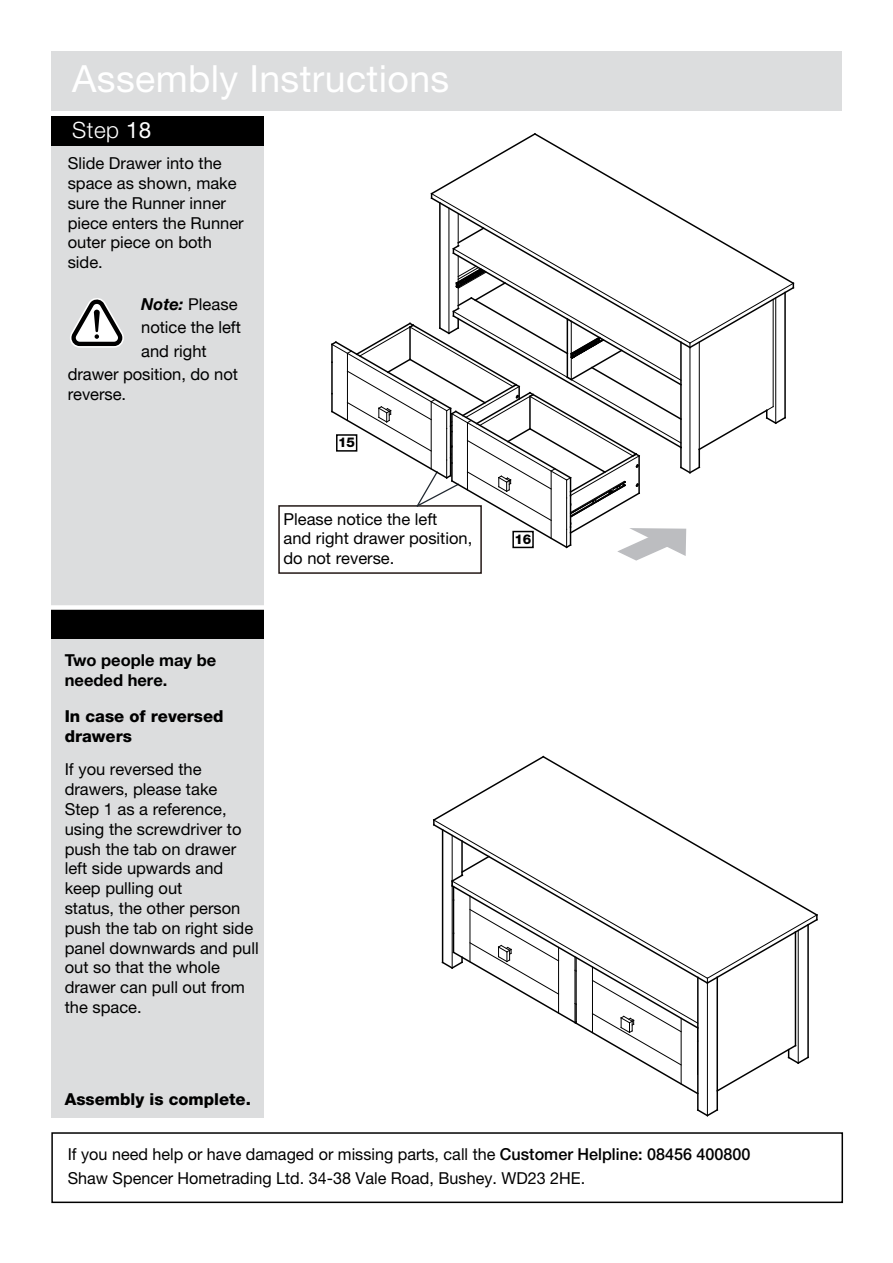
<style>
.page{position:relative;width:893px;height:1263px;background:#fff}
.page>*{position:absolute;margin:0;border:0;box-sizing:border-box;transform-origin:0 0}
.t1{font:37.5px "Helvetica Neue LT Pro";letter-spacing:.01em;color:#fff}
.t2{font:300 22.5px "Helvetica Neue LT Pro";color:#fff}
.t3{font:16.5px/19.8px "Helvetica Neue LT Pro";color:#000}
.t4{font:16.5px "Helvetica Neue LT";letter-spacing:-.005em;color:#000}
.t5{font:800 16.5px/19.8px "Helvetica Neue LT Pro";color:#000}
.t6{font:700 16.5px/19.8px "Helvetica Neue LT Pro";color:#000}
.t7{font:16.2px "Helvetica Neue LT";color:#000}
.t8{font:800 13.5px "Helvetica Neue LT Pro";color:#000}
.s1{font-weight:400}
.s2{font-family:"Helvetica Neue LT Pro";font-weight:700;font-style:italic;font-size:16.5px}
.s3{font-weight:500}
</style>
<div class="page">
<div style="left:51px;top:118px;width:213px;height:1000px;background:#dcddde"></div>
<div style="left:51px;top:51px;width:791px;height:60px;background:#dcddde"></div>
<div style="left:51px;top:116px;width:213px;height:30px;background:#000"></div>
<div style="left:51px;top:1132px;width:792px;height:71px;border:2px solid #000"></div>
<div style="left:51px;top:610px;width:213px;height:29px;background:#000"></div>
<div style="left:44px;top:605px;width:227px;height:5px;background:#fff"></div>
<hr style="left:707px;top:983px;width:1px;height:132px;background:#000">
<hr style="left:697px;top:977px;width:2px;height:133px;background:#000">
<hr style="left:716px;top:977px;width:2px;height:133px;background:#000">
<svg style="left:697px;top:1108px;width:22px;height:9px"></svg>
<svg style="left:433px;top:755px;width:385px;height:340px"></svg>
<div style="left:278px;top:505px;width:204px;height:69px;border:2px solid #231815"></div>
<svg style="left:330px;top:133px;width:465px;height:428px"></svg>
<svg style="left:70px;top:299px;width:54px;height:49px"></svg>
<h1 class="t1" style="left:72px;top:55px;width:378px">Assembly Instructions</h1>
<h2 class="t2" style="left:72px;top:116px;width:80px">Step <span class="s1">18</span></h2>
<p class="t3" style="left:68px;top:153px;width:178px">Slide Drawer into the space as shown, make sure the Runner inner piece enters the Runner outer piece on both side.</p>
<p class="t7" style="left:141px;top:295px;width:98px"><span class="s2">Note:</span> Please</p>
<p class="t4" style="left:141px;top:318px;width:101px">notice the left</p>
<p class="t4" style="left:141px;top:341px;width:67px">and right</p>
<p class="t4" style="left:68px;top:365px;width:172px">drawer position, do not</p>
<p class="t4" style="left:68px;top:384px;width:60px">reverse.</p>
<p class="t8" style="left:338px;top:435px;width:19px">15</p>
<p class="t3" style="left:283px;top:508px;width:190px">Please notice the left<br>and right drawer position, do not reverse.</p>
<p class="t6" style="left:65px;top:650px;width:153px">Two people may be needed here.</p>
<p class="t5" style="left:65px;top:706px;width:160px">In case of reversed drawers</p>
<p class="t3" style="left:65px;top:759px;width:196px">If you reversed the drawers, please take<br>Step 1 as a reference, using the screwdriver to push the tab on drawer left side upwards and keep pulling out<br>status, the other person push the tab on right side panel downwards and pull out so that the whole drawer can pull out from the space.</p>
<p class="t8" style="left:514px;top:531px;width:19px">16</p>
<p class="t5" style="left:65px;top:1089px;width:188px">Assembly is complete.</p>
<p class="t3" style="left:68px;top:1143px;width:684px">If you need help or have damaged or missing parts, call the <span class="s3">Customer Helpline: 08456 400800</span></p>
<p class="t3" style="left:68px;top:1168px;width:519px">Shaw Spencer Hometrading Ltd. 34-38 Vale Road, Bushey. WD23 2HE.</p>
</div>
